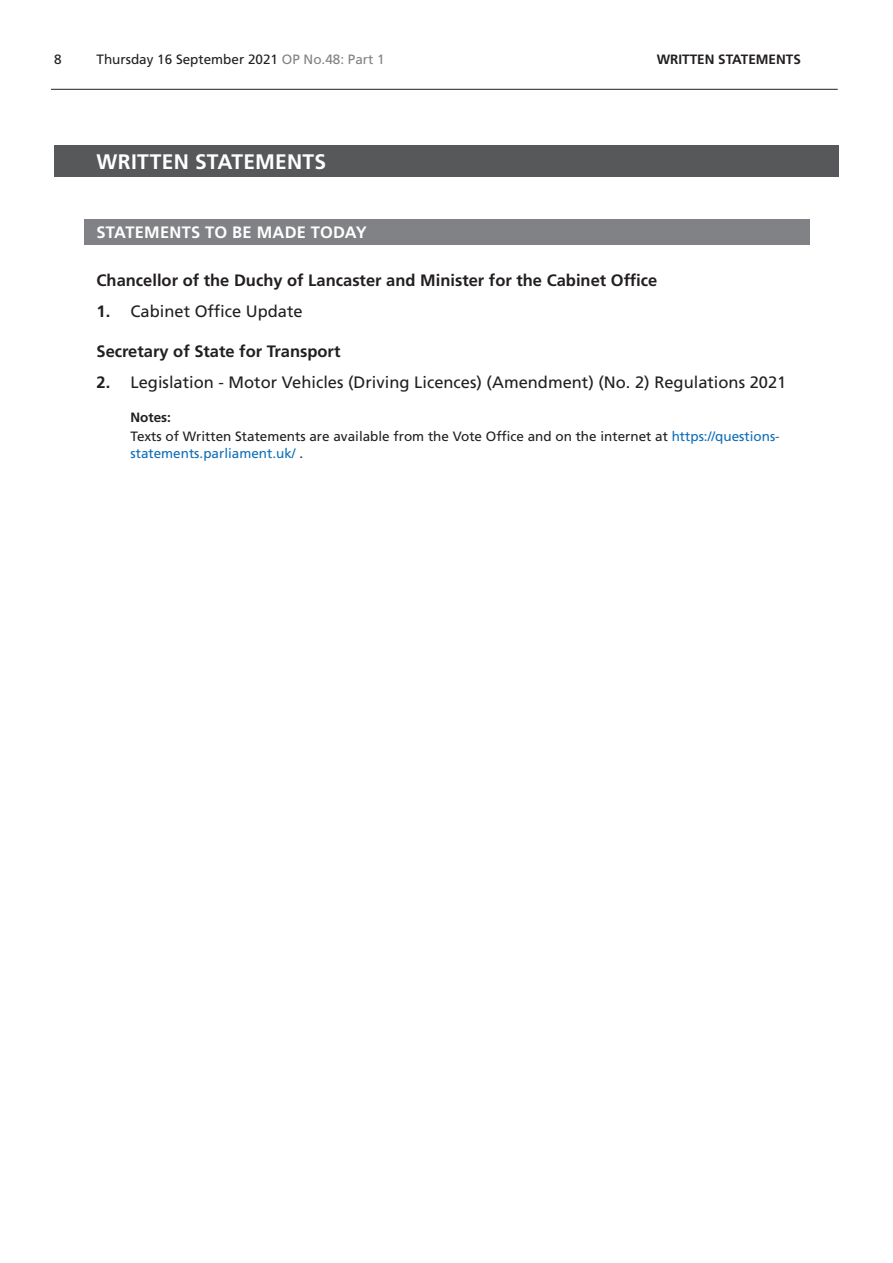
<style>
.page{position:relative;width:893px;height:1263px;background:#fff}
.page>*{position:absolute;margin:0;border:0;box-sizing:border-box;transform-origin:0 0}
.Heading1Grey{font:700 21px "Frutiger LT Std";letter-spacing:.01em;color:#fff}
.t1{font:16.5px "Frutiger LT Std";color:#231f20}
.BoldTimingHeading{font:700 16.5px "Frutiger LT Std";color:#231f20}
.Heading2Grey{font:700 16.5px "Frutiger LT Std";letter-spacing:.015em;color:#fff}
.NotesText{font:13.5px/16.5px "Frutiger LT Std";color:#231f20}
.NotesTag{font:700 13.5px "Frutiger LT Std";color:#231f20}
.s1{color:#808285}
.s2{font-weight:700}
.s3{color:#0f6eb8}
</style>
<div class="page">
<hr style="left:51px;top:89px;width:787px;height:1px;background:#231f20">
<div style="left:54px;top:146px;width:785px;height:31px;background:#57585a"></div>
<div style="left:84px;top:219px;width:725px;height:25px;background:#808285"></div>
<p class="NotesText" style="left:54px;top:51px;width:9px">8</p>
<p class="NotesText" style="left:97px;top:51px;width:290px">Thursday 16 September 2021 <span class="s1">OP No.48: Part 1</span></p>
<p class="NotesTag" style="left:657px;top:52px;width:22px">Written</p>
<p class="NotesTag" style="left:718px;top:52px;width:17px">Statements</p>
<h2 class="Heading1Grey" style="left:97px;top:149px;width:231px">WRITTEN STATEMENTS</h2>
<h2 class="Heading2Grey" style="left:97px;top:223px;width:272px">STATEMENTS TO BE MADE TODAY</h2>
<p class="BoldTimingHeading" style="left:97px;top:271px;width:562px">Chancellor of the Duchy of Lancaster and Minister for the Cabinet Office</p>
<p class="t1" style="left:97px;top:302px;width:208px"><span class="s2">1.</span> Cabinet Office Update</p>
<p class="BoldTimingHeading" style="left:97px;top:341px;width:245px">Secretary of State for Transport</p>
<p class="t1" style="left:97px;top:372px;width:691px"><span class="s2">2.</span> Legislation - Motor Vehicles (Driving Licences) (Amendment) (No. 2) Regulations 2021</p>
<p class="NotesTag" style="left:131px;top:409px;width:42px">Notes:</p>
<p class="NotesText" style="left:131px;top:428px;width:651px">Texts of Written Statements are available from the Vote Office and on the internet at <span class="s3">https://questions&shy;statements.parliament.uk/</span> .</p>
</div>
